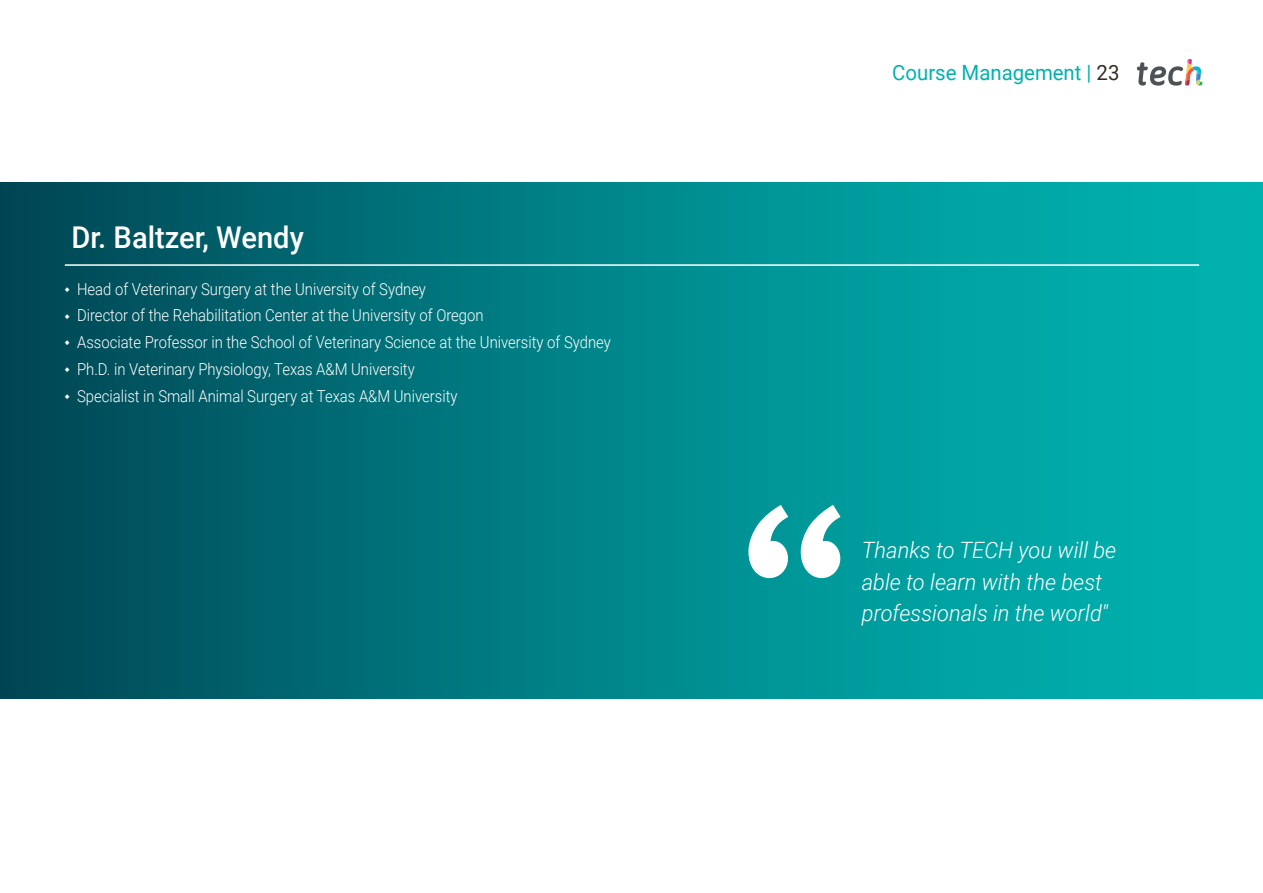
<style>
.page{position:relative;width:1263px;height:893px;background:#fff}
.page>*{position:absolute;margin:0;border:0;box-sizing:border-box;transform-origin:0 0}
.t1{font:500 30px "Roboto";color:#fff}
.t2{font:italic 300 22.5px/31.5px "Roboto";color:#fff}
.t3{font:21px "Roboto";color:#00b2af}
.t4{font:300 16.5px/26.7px "Roboto";color:#fff;scale:.9 1}
.s1{color:#312e20}
</style>
<div class="page">
<div style="left:0;top:182px;width:1263px;height:516px;background:linear-gradient(to right,#004b59,#00bdb8)"></div>
<hr style="left:65px;top:264px;width:1134px;height:2px;background:#fff">
<svg style="left:1137px;top:59px;width:65px;height:27px"></svg>
<svg style="left:748px;top:505px;width:92px;height:73px"></svg>
<svg style="left:65px;top:287px;width:5px;height:5px"></svg>
<svg style="left:65px;top:314px;width:5px;height:5px"></svg>
<svg style="left:65px;top:340px;width:5px;height:5px"></svg>
<svg style="left:65px;top:367px;width:5px;height:5px"></svg>
<svg style="left:65px;top:394px;width:5px;height:5px"></svg>
<h1 class="t1" style="left:71px;top:216px;width:234px">Dr. Baltzer, Wendy</h1>
<p class="t4" style="left:77px;top:275px;width:594px">Head of Veterinary Surgery at the University of Sydney<br>Director of the Rehabilitation Center at the University of Oregon<br>Associate Professor in the School of Veterinary Science at the University of Sydney Ph.D. in Veterinary Physiology, Texas A&amp;M University<br>Specialist in Small Animal Surgery at Texas A&amp;M University</p>
<p class="t3" style="left:892px;top:57px;width:229px">Course Management | <span class="s1">23</span></p>
<h2 class="t2" style="left:862px;top:534px;width:256px">Thanks to TECH you will be able to learn with the best professionals in the world"</h2>
</div>
